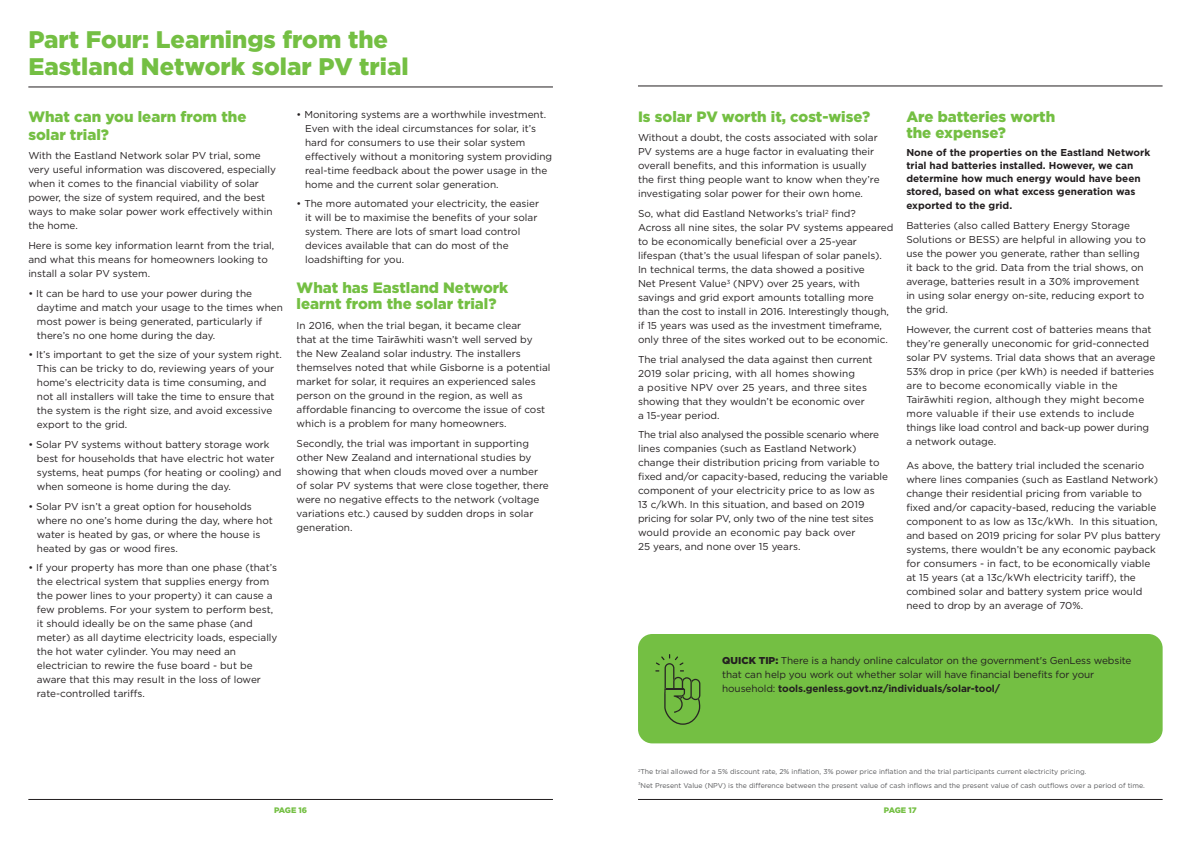
<style>
.page{position:relative;width:1191px;height:842px;background:#fff}
.page>*{position:absolute;margin:0;border:0;box-sizing:border-box;transform-origin:0 0}
.t1{font:900 24px/27px "Gotham HTF";color:#74bf43}
.t2{font:900 15px/16px "Gotham HTF";color:#74bf43}
.t3{font:10px/14px "Gotham HTF";color:#231f20}
.t4{font:700 10px/13px "Gotham HTF";color:#231f20}
.t5{font:900 8px "Gotham HTF";letter-spacing:-.025em;color:#74bf43}
.t6{font:7px/13.7px "Gotham HTF";color:#57585a}
.s1{font-weight:900}
.s2{font-weight:700}
</style>
<div class="page">
<hr style="left:28px;top:799px;width:525px;height:1px;background:#231f20">
<hr style="left:638px;top:799px;width:524px;height:1px;background:#231f20">
<hr style="left:28px;top:86px;width:525px;height:1px;background:#231f20">
<hr style="left:638px;top:85px;width:524px;height:1px;background:#231f20">
<div style="left:638px;top:634px;width:524px;height:109px;background:#74bf43;border-radius:14px"></div>
<svg style="left:655px;top:654px;width:45px;height:71px"></svg>
<h1 class="t1" style="left:28px;top:25px;width:382px">Part Four: Learnings from the<br>Eastland Network solar PV trial</h1>
<h2 class="t2" style="left:28px;top:107px;width:220px;line-height:18px">What can you learn from the solar trial?</h2>
<p class="t3" style="left:28px;top:148px;width:249px">With the Eastland Network solar PV trial, some very useful information was discovered, especially when it comes to the financial viability of solar power, the size of system required, and the best ways to make solar power work effectively within the home.</p>
<p class="t3" style="left:28px;top:238px;width:247px">Here is some key information learnt from the trial, and what this means for homeowners looking to install a solar PV system.</p>
<p class="t3" style="left:37px;top:286px;width:248px;text-indent:-8px">• It can be hard to use your power during the daytime and match your usage to the times when most power is being generated, particularly if there’s no one home during the day.</p>
<p class="t3" style="left:37px;top:348px;width:246px;text-indent:-8px">• It’s important to get the size of your system right.<br>This can be tricky to do, reviewing years of your home’s electricity data is time consuming, and not all installers will take the time to ensure that the system is the right size, and avoid excessive export to the grid.</p>
<p class="t3" style="left:37px;top:437px;width:246px;text-indent:-8px">• Solar PV systems without battery storage work best for households that have electric hot water systems, heat pumps (for heating or cooling) and when someone is home during the day.</p>
<p class="t3" style="left:37px;top:499px;width:238px;text-indent:-8px">• Solar PV isn’t a great option for households where no one’s home during the day, where hot water is heated by gas, or where the house is heated by gas or wood fires.</p>
<p class="t3" style="left:37px;top:561px;width:242px;text-indent:-8px">• If your property has more than one phase (that’s the electrical system that supplies energy from the power lines to your property) it can cause a few problems. For your system to perform best, it should ideally be on the same phase (and meter) as all daytime electricity loads, especially the hot water cylinder. You may need an electrician to rewire the fuse board - but be aware that this may result in the loss of lower rate-controlled tariffs.</p>
<p class="t3" style="left:305px;top:107px;width:248px;text-indent:-8px">• Monitoring systems are a worthwhile investment.<br>Even with the ideal circumstances for solar, it’s hard for consumers to use their solar system effectively without a monitoring system providing real-time feedback about the power usage in the home and the current solar generation.</p>
<p class="t3" style="left:305px;top:196px;width:235px;text-indent:-8px">• The more automated your electricity, the easier it will be to maximise the benefits of your solar system. There are lots of smart load control devices available that can do most of the loadshifting for you.</p>
<h2 class="t2" style="left:297px;top:280px;width:213px">What has Eastland Network learnt from the solar trial?</h2>
<p class="t3" style="left:297px;top:318px;width:255px">In 2016, when the trial began, it became clear<br>that at the time Tair¯awhiti wasn’t well served by the New Zealand solar industry. The installers themselves noted that while Gisborne is a potential market for solar, it requires an experienced sales person on the ground in the region, as well as affordable financing to overcome the issue of cost which is a problem for many homeowners.</p>
<p class="t3" style="left:297px;top:436px;width:254px">Secondly, the trial was important in supporting other New Zealand and international studies by showing that when clouds moved over a number of solar PV systems that were close together, there were no negative effects to the network (voltage variations etc.) caused by sudden drops in solar generation.</p>
<h2 class="t2" style="left:638px;top:108px;width:233px">Is solar PV worth it, cost-wise?</h2>
<p class="t3" style="left:638px;top:130px;width:243px">Without a doubt, the costs associated with solar PV systems are a huge factor in evaluating their overall benefits, and this information is usually the first thing people want to know when they’re investigating solar power for their own home.</p>
<p class="t3" style="left:638px;top:206px;width:257px">So, what did Eastland Networks’s trial<sup>2</sup> find?<br>Across all nine sites, the solar PV systems appeared to be economically beneficial over a 25-year lifespan (that’s the usual lifespan of solar panels).<br>In technical terms, the data showed a positive<br>Net Present Value<sup>3</sup> (NPV) over 25 years, with savings and grid export amounts totalling more than the cost to install in 2016. Interestingly though, if 15 years was used as the investment timeframe, only three of the sites worked out to be economic.</p>
<p class="t3" style="left:638px;top:352px;width:236px">The trial analysed the data against then current 2019 solar pricing, with all homes showing<br>a positive NPV over 25 years, and three sites showing that they wouldn’t be economic over a 15-year period.</p>
<p class="t3" style="left:638px;top:428px;width:252px">The trial also analysed the possible scenario where lines companies (such as Eastland Network) change their distribution pricing from variable to fixed and/or capacity-based, reducing the variable component of your electricity price to as low as<br>13 c/kWh. In this situation, and based on 2019 pricing for solar PV, only two of the nine test sites would provide an economic pay back over<br>25 years, and none over 15 years.</p>
<h2 class="t2" style="left:906px;top:108px;width:150px">Are batteries worth the expense?</h2>
<p class="t4" style="left:906px;top:146px;width:245px">None of the properties on the Eastland Network trial had batteries installed. However, we can determine how much energy would have been stored, based on what excess generation was</p>
<p class="t4" style="left:906px;top:199px;width:107px">exported to the grid.</p>
<p class="t3" style="left:906px;top:218px;width:241px">Batteries (also called Battery Energy Storage Solutions or BESS) are helpful in allowing you to use the power you generate, rather than selling it back to the grid. Data from the trial shows, on average, batteries result in a 30% improvement in using solar energy on-site, reducing export to the grid.</p>
<p class="t3" style="left:906px;top:322px;width:250px">However, the current cost of batteries means that they’re generally uneconomic for grid-connected solar PV systems. Trial data shows that an average 53% drop in price (per kWh) is needed if batteries are to become economically viable in the Tair¯awhiti region, although they might become more valuable if their use extends to include things like load control and back-up power during a network outage.</p>
<p class="t3" style="left:906px;top:458px;width:256px">As above, the battery trial included the scenario where lines companies (such as Eastland Network) change their residential pricing from variable to fixed and/or capacity-based, reducing the variable component to as low as 13c/kWh. In this situation, and based on 2019 pricing for solar PV plus battery systems, there wouldn’t be any economic payback for consumers - in fact, to be economically viable at 15 years (at a 13c/kWh electricity tariff), the combined solar and battery system price would need to drop by an average of 70%.</p>
<p class="t3" style="left:722px;top:654px;width:411px"><span class="s1">QUICK TIP:</span> There is a handy online calculator on the government's GenLess website that can help you work out whether solar will have financial benefits for your household: <span class="s2">tools.genless.govt.nz/individuals/solar-tool/</span></p>
<p class="t6" style="left:638px;top:764px;width:508px"><sup>2</sup>The trial allowed for a 5% discount rate, 2% inflation, 3% power price inflation and the trial participants current electricity pricing.<br><sup>3</sup>Net Present Value (NPV) is the difference between the present value of cash inflows and the present value of cash outflows over a period of time.</p>
<p class="t5" style="left:274px;top:805px;width:35px">PAGE 16</p>
<p class="t5" style="left:884px;top:805px;width:34px">PAGE 17</p>
</div>
